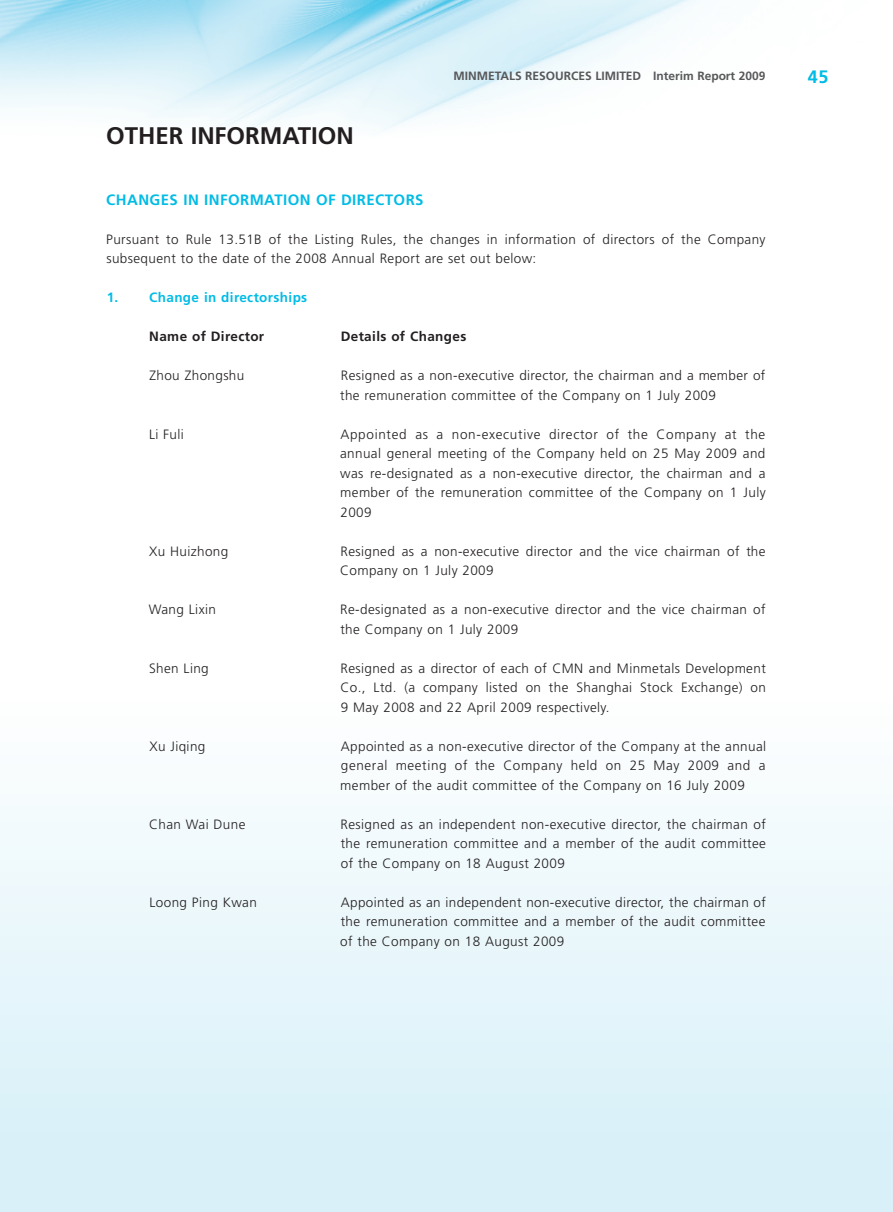
<style>
.page{position:relative;width:893px;height:1212px;background:#fff}
.page>*{position:absolute;margin:0;border:0;box-sizing:border-box;transform-origin:0 0}
.t1{font:700 24px "Frutiger LT Std";color:#231f20}
.t2{font:700 18px "Frutiger LT Std";color:#02bce5}
.t3{font:700 15px "Frutiger LT Std";letter-spacing:.03em;color:#02bce5}
.t4{font:300 13.5px/19.5px "Frutiger LT Std";letter-spacing:.03em;color:#231f20;text-align:justify}
.t5{font:700 13.5px "Frutiger LT Std";letter-spacing:.03em;color:#231f20}
.t6{font:700 13.5px "Frutiger LT Std";letter-spacing:.03em;color:#02bce5}
.t7{font:700 12px "Frutiger LT Std";color:#57585a}
</style>
<div class="page">
<img style="left:0;top:0;width:697px;height:130px">
<div style="left:0;top:698px;width:893px;height:514px;background:linear-gradient(to bottom,#fdfefe,#d4eff8)"></div>
<h1 class="t1" style="left:106px;top:121px;width:249px">OTHER INFORMATION</h1>
<p class="t7" style="left:453px;top:69px;width:314px">MINMETALS RESOURCES LIMITED Interim Report 2009</p>
<p class="t3" style="left:106px;top:191px;width:319px">CHANGES IN INFORMATION OF DIRECTORS</p>
<p class="t4" style="left:106px;top:230px;width:661px">Pursuant to Rule 13.51B of the Listing Rules, the changes in information of directors of the Company subsequent to the date of the 2008 Annual Report are set out below:</p>
<p class="t6" style="left:107px;top:290px;width:202px">1. Change in directorships</p>
<p class="t5" style="left:149px;top:329px;width:116px">Name of Director</p>
<p class="t5" style="left:341px;top:329px;width:127px">Details of Changes</p>
<p class="t4" style="left:149px;top:366px;width:96px">Zhou Zhongshu</p>
<p class="t4" style="left:340px;top:366px;width:427px">Resigned as a non-executive director, the chairman and a member of the remuneration committee of the Company on 1 July 2009</p>
<p class="t4" style="left:149px;top:425px;width:36px">Li Fuli</p>
<p class="t4" style="left:340px;top:425px;width:427px">Appointed as a non-executive director of the Company at the annual general meeting of the Company held on 25 May 2009 and was re-designated as a non-executive director, the chairman and a member of the remuneration committee of the Company on 1 July 2009</p>
<p class="t4" style="left:149px;top:541px;width:81px">Xu Huizhong</p>
<p class="t4" style="left:340px;top:541px;width:427px">Resigned as a non-executive director and the vice chairman of the<br>Company on 1 July 2009</p>
<p class="t4" style="left:149px;top:600px;width:69px">Wang Lixin</p>
<p class="t4" style="left:340px;top:600px;width:427px">Re-designated as a non-executive director and the vice chairman of the Company on 1 July 2009</p>
<p class="t4" style="left:149px;top:659px;width:61px">Shen Ling</p>
<p class="t4" style="left:340px;top:659px;width:427px">Resigned as a director of each of CMN and Minmetals Development Co., Ltd. (a company listed on the Shanghai Stock Exchange) on 9 May 2008 and 22 April 2009 respectively.</p>
<p class="t4" style="left:149px;top:737px;width:57px">Xu Jiqing</p>
<p class="t4" style="left:340px;top:737px;width:427px">Appointed as a non-executive director of the Company at the annual general meeting of the Company held on 25 May 2009 and a member of the audit committee of the Company on 16 July 2009</p>
<p class="t4" style="left:149px;top:815px;width:98px">Chan Wai Dune</p>
<p class="t4" style="left:341px;top:815px;width:427px">Resigned as an independent non-executive director, the chairman of the remuneration committee and a member of the audit committee of the Company on 18 August 2009</p>
<p class="t4" style="left:150px;top:893px;width:109px">Loong Ping Kwan</p>
<p class="t4" style="left:340px;top:893px;width:427px">Appointed as an independent non-executive director, the chairman of the remuneration committee and a member of the audit committee of the Company on 18 August 2009</p>
<h2 class="t2" style="left:808px;top:66px;width:22px">45</h2>
</div>
